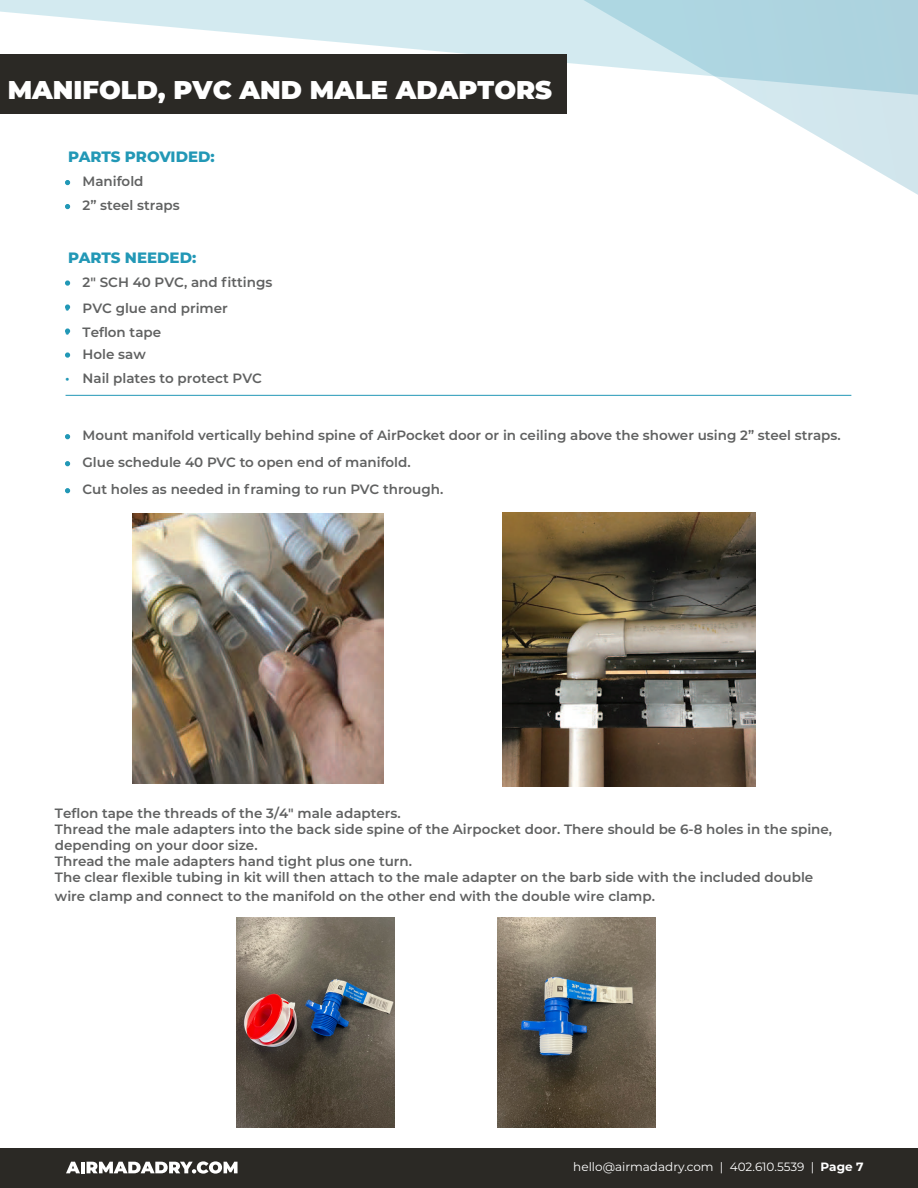
<style>
.page{position:relative;width:918px;height:1188px;background:#fff}
.page>*{position:absolute;margin:0;border:0;box-sizing:border-box;transform-origin:0 0}
.t1{font:900 25.65px "Montserrat";color:#fff}
.t2{font:800 15px "Montserrat";color:#2298b6}
.t3{font:600 13.5px/16.2px "Montserrat";color:#606161}
.t4{font:12px "Montserrat";color:#fff}
.s1{color:#2298b6}
.s2{font-weight:700}
</style>
<div class="page">
<svg style="left:0;top:0;width:918px;height:440px"></svg>
<div style="left:0;top:1148px;width:918px;height:40px;background:#2b2925"></div>
<svg style="left:66px;top:1162px;width:14px;height:11px"></svg>
<hr style="left:81px;top:1162px;width:4px;height:11px;background:#fff">
<svg style="left:87px;top:1161px;width:151px;height:13px"></svg>
<div style="left:0;top:54px;width:567px;height:60px;background:#2b2925"></div>
<svg style="left:65px;top:180px;width:5px;height:5px"></svg>
<svg style="left:65px;top:204px;width:5px;height:5px"></svg>
<svg style="left:65px;top:280px;width:5px;height:6px"></svg>
<svg style="left:65px;top:304px;width:5px;height:6px"></svg>
<svg style="left:65px;top:328px;width:5px;height:6px"></svg>
<svg style="left:65px;top:352px;width:5px;height:6px"></svg>
<svg style="left:65px;top:434px;width:5px;height:5px"></svg>
<svg style="left:65px;top:461px;width:5px;height:5px"></svg>
<svg style="left:65px;top:488px;width:5px;height:5px"></svg>
<hr style="left:66px;top:395px;width:785px;height:1px;background:#2298b6">
<img style="left:133px;top:514px;width:250px;height:270px">
<img style="left:503px;top:513px;width:252px;height:273px">
<img style="left:237px;top:917px;width:157px;height:210px">
<img style="left:498px;top:917px;width:158px;height:211px">
<h1 class="t1" style="left:8px;top:71px;width:546px">MANIFOLD, PVC AND MALE ADAPTORS</h1>
<p class="t2" style="left:68px;top:146px;width:148px">PARTS PROVIDED:</p>
<p class="t3" style="left:65px;top:173px;width:80px"><span class="s1">•</span> Manifold</p>
<p class="t3" style="left:65px;top:197px;width:116px"><span class="s1">•</span> 2” steel straps</p>
<p class="t2" style="left:68px;top:246px;width:130px">PARTS NEEDED:</p>
<p class="t3" style="left:65px;top:273px;width:209px"><span class="s1">•</span> 2" SCH 40 PVC, and fittings</p>
<p class="t3" style="left:65px;top:300px;width:164px"><span class="s1">•</span> PVC glue and primer</p>
<p class="t3" style="left:65px;top:324px;width:97px"><span class="s1">•</span> Teflon tape</p>
<p class="t3" style="left:65px;top:345px;width:82px"><span class="s1">•</span> Hole saw</p>
<p class="t3" style="left:65px;top:369px;width:198px"><span class="s1">•</span> Nail plates to protect PVC</p>
<p class="t3" style="left:65px;top:427px;width:777px"><span class="s1">•</span> Mount manifold vertically behind spine of AirPocket door or in ceiling above the shower using 2” steel straps.</p>
<p class="t3" style="left:65px;top:454px;width:347px"><span class="s1">•</span> Glue schedule 40 PVC to open end of manifold.</p>
<p class="t3" style="left:65px;top:481px;width:380px"><span class="s1">•</span> Cut holes as needed in framing to run PVC through.</p>
<p class="t3" style="left:55px;top:804px;width:779px">Teflon tape the threads of the 3/4" male adapters.<br>Thread the male adapters into the back side spine of the Airpocket door. There should be 6-8 holes in the spine, depending on your door size.<br>Thread the male adapters hand tight plus one turn.<br>The clear flexible tubing in kit will then attach to the male adapter on the barb side with the included double</p>
<p class="t3" style="left:55px;top:887px;width:602px">wire clamp and connect to the manifold on the other end with the double wire clamp.</p>
<p class="t4" style="left:573px;top:1158px;width:292px">hello@airmadadry.com | 402.610.5539 | <span class="s2">Page 7</span></p>
</div>
